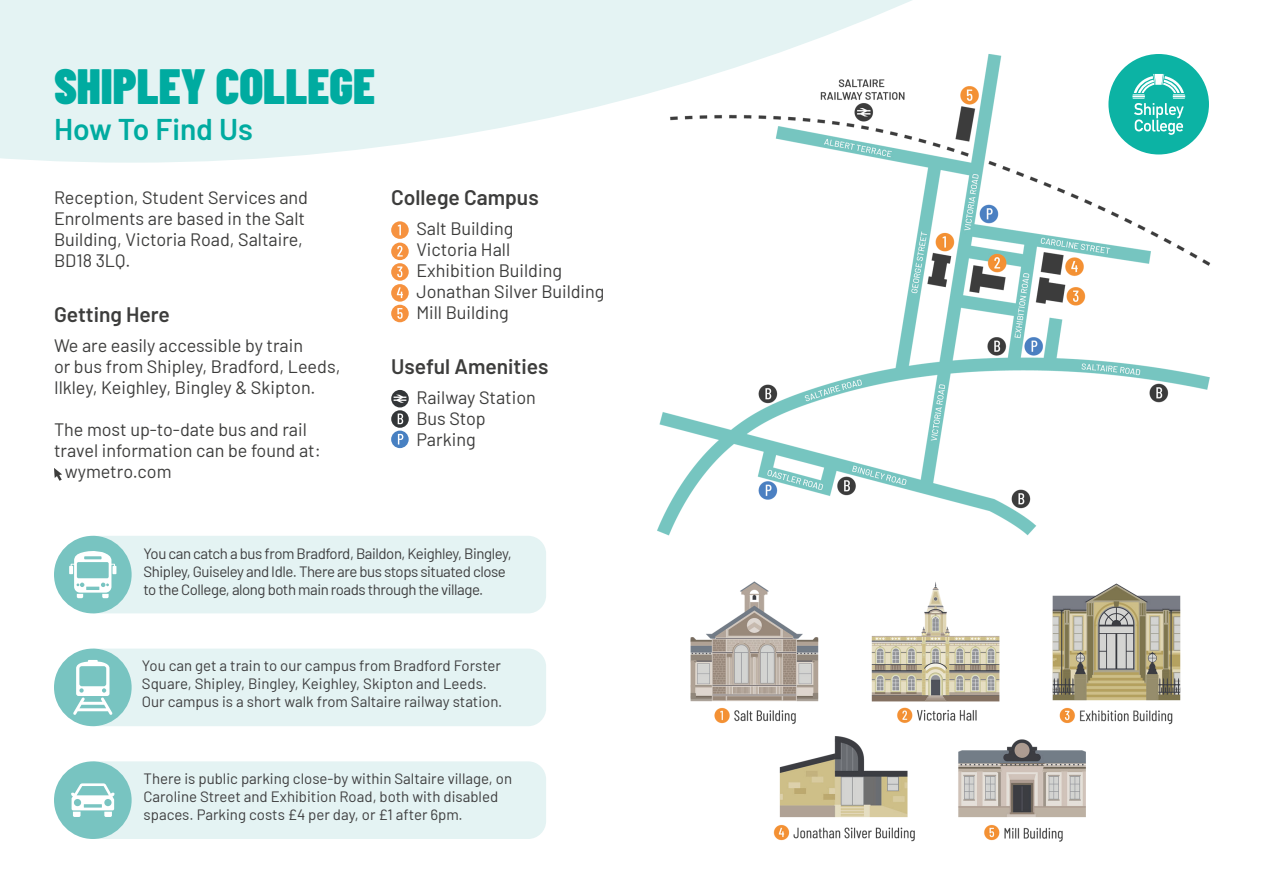
<style>
.page{position:relative;width:1263px;height:893px;background:#fff}
.page>*{position:absolute;margin:0;border:0;box-sizing:border-box;transform-origin:0 0}
.t1{font:900 49.5px "Barlow Condensed";color:#00aba0}
.t2{font:600 30px "Barlow";color:#00aba0}
.t3{font:600 21px "Barlow";color:#3d3d3c}
.t4{font:18px/21px "Barlow";color:#3d3d3c}
.t5{font:15px/18px "Barlow";color:#3e3e3f}
.t6{font:15px/18px "Barlow";letter-spacing:-.03em;color:#3e3e3f}
</style>
<div class="page">
<svg style="left:0;top:0;width:620px;height:163px;background:#e6f4f4"></svg>
<img style="left:620px;top:0;width:591px;height:842px">
<div style="left:54px;top:761px;width:78px;height:78px;background:#78c4c1;border-radius:50%"></div>
<svg style="left:71px;top:761px;width:475px;height:78px;background:#dbefee"></svg>
<div style="left:54px;top:536px;width:78px;height:77px;background:#78c4c1;border-radius:50%"></div>
<svg style="left:69px;top:536px;width:477px;height:77px;background:#dbefee"></svg>
<div style="left:54px;top:649px;width:78px;height:77px;background:#78c4c1;border-radius:50%"></div>
<svg style="left:73px;top:649px;width:473px;height:77px;background:#dbefef"></svg>
<svg style="left:1108px;top:54px;width:101px;height:100px"></svg>
<svg style="left:54px;top:468px;width:8px;height:13px"></svg>
<div style="left:391px;top:221px;width:18px;height:18px;background:#f6923f;border-radius:50%"></div>
<svg style="left:398px;top:225px;width:3px;height:10px"></svg>
<div style="left:391px;top:243px;width:18px;height:17px;background:#f6923f;border-radius:50%"></div>
<svg style="left:397px;top:246px;width:6px;height:11px"></svg>
<svg style="left:391px;top:263px;width:18px;height:18px"></svg>
<svg style="left:397px;top:266px;width:5px;height:11px"></svg>
<div style="left:391px;top:284px;width:18px;height:18px;background:#f6923f;border-radius:50%"></div>
<svg style="left:397px;top:287px;width:6px;height:11px"></svg>
<div style="left:391px;top:305px;width:18px;height:17px;background:#f6923f;border-radius:50%"></div>
<svg style="left:397px;top:308px;width:6px;height:11px"></svg>
<svg style="left:391px;top:390px;width:18px;height:17px"></svg>
<svg style="left:394px;top:395px;width:12px;height:8px"></svg>
<svg style="left:391px;top:431px;width:18px;height:17px"></svg>
<svg style="left:398px;top:434px;width:5px;height:11px"></svg>
<svg style="left:391px;top:410px;width:18px;height:18px"></svg>
<svg style="left:398px;top:414px;width:5px;height:10px"></svg>
<p class="t1" style="left:54px;top:51px;width:323px">SHIPLEY COLLEGE</p>
<p class="t2" style="left:54px;top:107px;width:200px">How To Find Us</p>
<p class="t4" style="left:54px;top:185px;width:255px">Reception, Student Services and<br>Enrolments are based in the Salt<br>Building, Victoria Road, Saltaire,<br>BD18 3LQ.</p>
<p class="t3" style="left:54px;top:299px;width:118px">Getting Here</p>
<p class="t4" style="left:54px;top:334px;width:288px">We are easily accessible by train<br>or bus from Shipley, Bradford, Leeds,<br>Ilkley, Keighley, Bingley &amp; Skipton.</p>
<p class="t4" style="left:54px;top:418px;width:268px">The most up-to-date bus and rail travel information can be found at:</p>
<p class="t4" style="left:65px;top:460px;width:108px">wymetro.com</p>
<p class="t3" style="left:391px;top:182px;width:149px">College Campus</p>
<p class="t4" style="left:416px;top:217px;width:99px">Salt Building</p>
<p class="t4" style="left:416px;top:238px;width:95px">Victoria Hall</p>
<p class="t4" style="left:416px;top:259px;width:147px">Exhibition Building</p>
<p class="t4" style="left:416px;top:280px;width:190px">Jonathan Silver Building</p>
<p class="t4" style="left:416px;top:301px;width:94px">Mill Building</p>
<p class="t3" style="left:391px;top:351px;width:159px">Useful Amenities</p>
<p class="t4" style="left:416px;top:386px;width:121px">Railway Station</p>
<p class="t4" style="left:416px;top:407px;width:71px">Bus Stop</p>
<p class="t4" style="left:416px;top:428px;width:61px">Parking</p>
<p class="t6" style="left:144px;top:543px;width:370px">You can catch a bus from Bradford, Baildon, Keighley, Bingley,<br>Shipley, Guiseley and Idle. There are bus stops situated close to the College, along both main roads through the village.</p>
<p class="t5" style="left:142px;top:655px;width:361px">You can get a train to our campus from Bradford Forster<br>Square, Shipley, Bingley, Keighley, Skipton and Leeds.</p>
<p class="t5" style="left:142px;top:691px;width:362px">Our campus is a short walk from Saltaire railway station.</p>
<p class="t5" style="left:144px;top:768px;width:370px">There is public parking close-by within Saltaire village, on<br>Caroline Street and Exhibition Road, both with disabled spaces. Parking costs £4 per day, or £1 after 6pm.</p>
</div>
